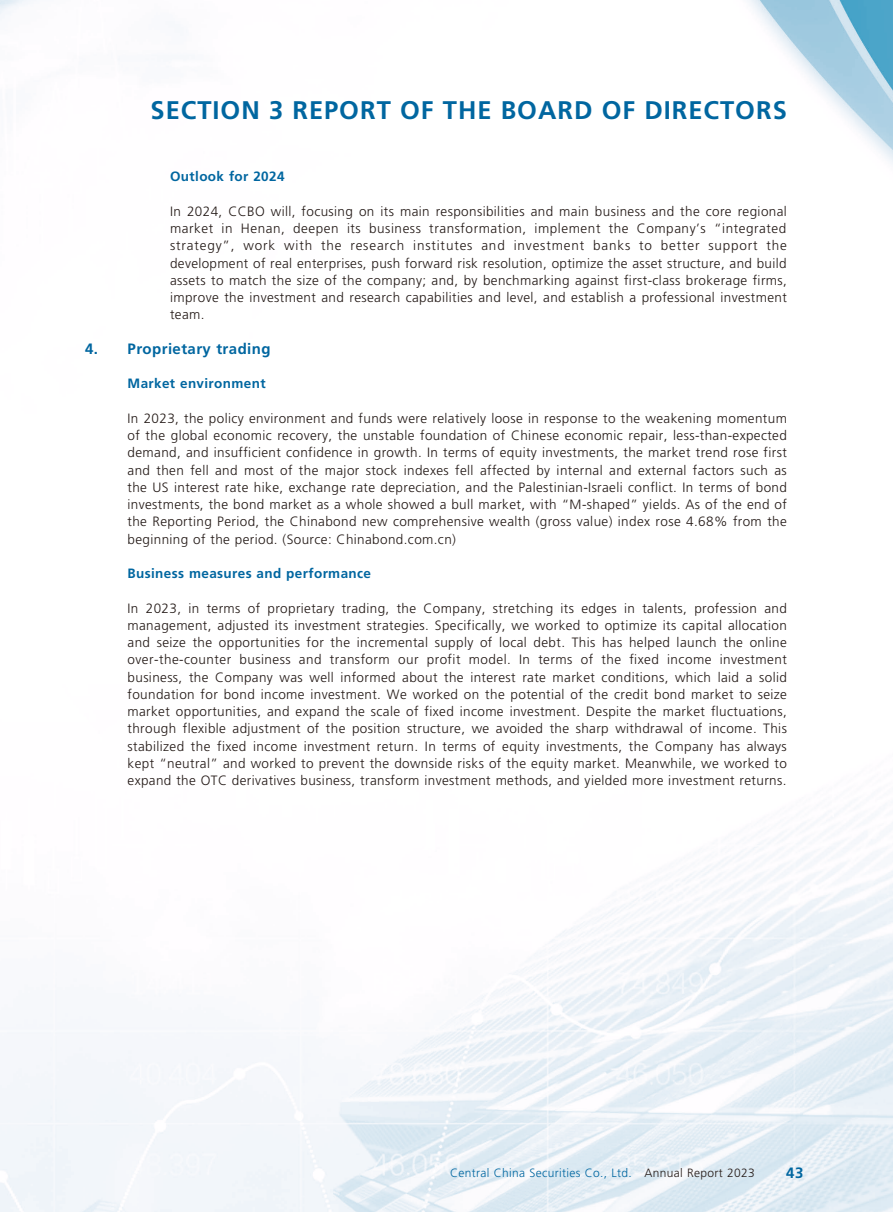
<style>
.page{position:relative;width:893px;height:1212px;background:#fff}
.page>*{position:absolute;margin:0;border:0;box-sizing:border-box;transform-origin:0 0}
.t1{font:700 25.5px "Frutiger LT Std";letter-spacing:.04em;color:#0066a0}
.t2{font:700 15px "Frutiger LT Std";letter-spacing:.03em;color:#0066a0}
.t3{font:300 13.5px/17.2px "Frutiger LT Std";letter-spacing:.03em;color:#231916;text-align:justify}
.t4{font:700 13.5px "Frutiger LT Std";letter-spacing:.03em;color:#0066a0}
.t5{font:300 12px "Frutiger LT Std";letter-spacing:.03em;color:#0066a0}
.s1{color:#231916}
</style>
<div class="page">
<img style="left:0;top:0;width:893px;height:1212px">
<h1 class="t1" style="left:151px;top:95px;width:638px">SECTION 3 REPORT OF THE BOARD OF DIRECTORS</h1>
<p class="t4" style="left:170px;top:169px;width:116px">Outlook for 2024</p>
<p class="t3" style="left:170px;top:203px;width:618px">In 2024, CCBO will, focusing on its main responsibilities and main business and the core regional market in Henan, deepen its business transformation, implement the Company’s “integrated strategy”, work with the research institutes and investment banks to better support the development of real enterprises, push forward risk resolution, optimize the asset structure, and build assets to match the size of the company; and, by benchmarking against first-class brokerage firms, improve the investment and research capabilities and level, and establish a professional investment team.</p>
<p class="t2" style="left:85px;top:340px;width:187px">4. Proprietary trading</p>
<p class="t4" style="left:128px;top:376px;width:140px">Market environment</p>
<p class="t3" style="left:128px;top:410px;width:661px">In 2023, the policy environment and funds were relatively loose in response to the weakening momentum of the global economic recovery, the unstable foundation of Chinese economic repair, less-than-expected demand, and insufficient confidence in growth. In terms of equity investments, the market trend rose first and then fell and most of the major stock indexes fell affected by internal and external factors such as the US interest rate hike, exchange rate depreciation, and the Palestinian-Israeli conflict. In terms of bond investments, the bond market as a whole showed a bull market, with “M-shaped” yields. As of the end of the Reporting Period, the Chinabond new comprehensive wealth (gross value) index rose 4.68% from the beginning of the period. (Source: Chinabond.com.cn)</p>
<p class="t4" style="left:128px;top:565px;width:245px">Business measures and performance</p>
<p class="t3" style="left:128px;top:599px;width:661px">In 2023, in terms of proprietary trading, the Company, stretching its edges in talents, profession and management, adjusted its investment strategies. Specifically, we worked to optimize its capital allocation and seize the opportunities for the incremental supply of local debt. This has helped launch the online over-the-counter business and transform our profit model. In terms of the fixed income investment business, the Company was well informed about the interest rate market conditions, which laid a solid foundation for bond income investment. We worked on the potential of the credit bond market to seize market opportunities, and expand the scale of fixed income investment. Despite the market fluctuations, through flexible adjustment of the position structure, we avoided the sharp withdrawal of income. This stabilized the fixed income investment return. In terms of equity investments, the Company has always kept “neutral” and worked to prevent the downside risks of the equity market. Meanwhile, we worked to expand the OTC derivatives business, transform investment methods, and yielded more investment returns.</p>
<p class="t5" style="left:450px;top:1166px;width:306px">Central China Securities Co., Ltd. <span class="s1">Annual Report 2023</span></p>
<p class="t2" style="left:786px;top:1163px;width:19px">43</p>
</div>
